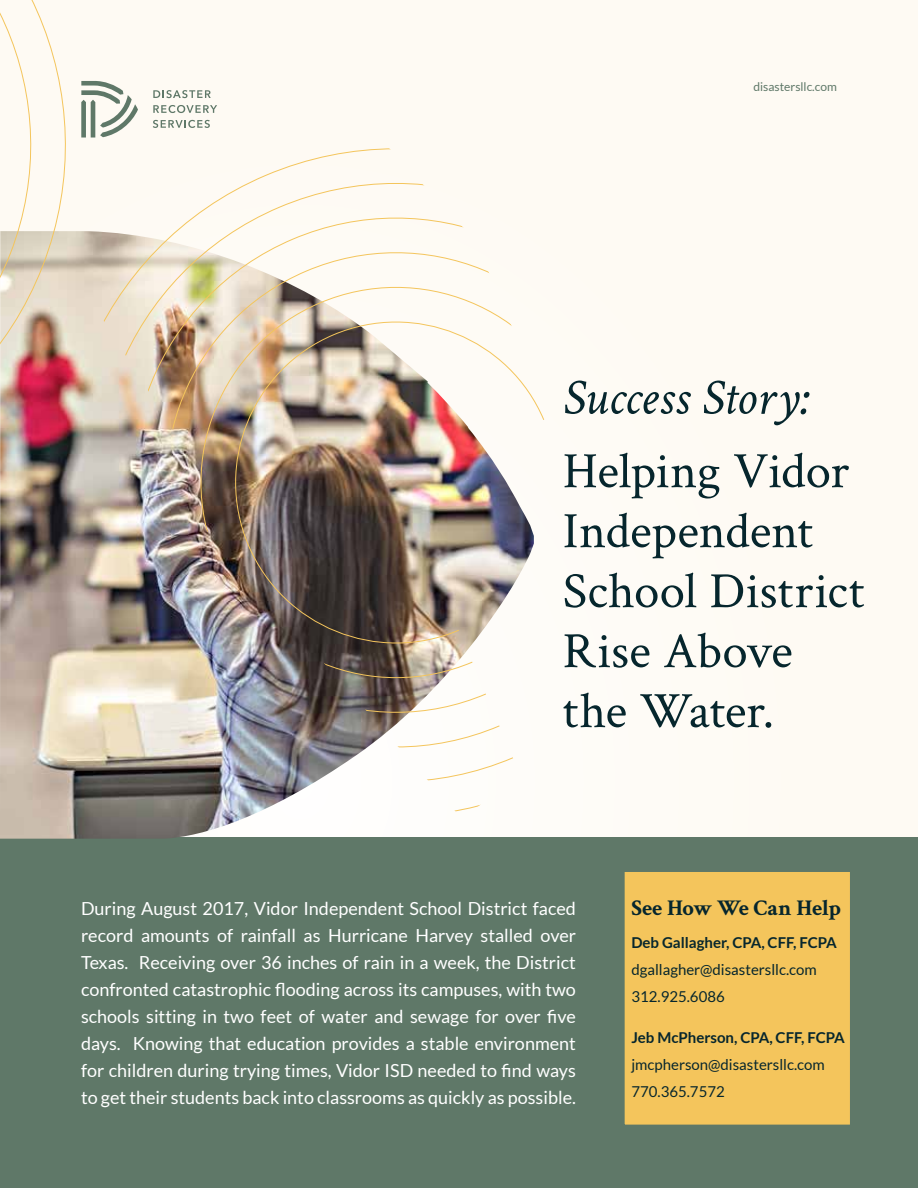
<style>
.page{position:relative;width:918px;height:1188px;background:#fefaf3}
.page>*{position:absolute;margin:0;border:0;box-sizing:border-box;transform-origin:0 0}
.t1{font:51px/60px "Crimson Text";color:#06262d}
.t2{font:italic 51px "Crimson Text";letter-spacing:-.005em;color:#06262d}
.t3{font:700 22.5px "Crimson Text";letter-spacing:-.015em;color:#06262d}
.t4{font:18px/27px "Lato";color:#fff;text-align:justify}
.t5{font:15px/27px "Lato";color:#06262d}
.t6{font:700 15px "Lato";color:#06262d}
.t7{font:12px "Lato";color:#5f7868}
</style>
<div class="page">
<svg style="left:153px;top:90px;width:58px;height:8px"></svg>
<svg style="left:153px;top:105px;width:64px;height:8px"></svg>
<svg style="left:153px;top:120px;width:57px;height:8px"></svg>
<div style="left:0;top:837px;width:918px;height:351px;background:#5f7868"></div>
<img style="left:0;top:396px;width:237px;height:443px">
<div style="left:624px;top:871px;width:227px;height:254px;background:#f4c55c"></div>
<div style="left:623px;top:870px;width:228px;height:256px;border:2px solid #5f7868"></div>
<img style="left:43px;top:148px;width:501px;height:673px">
<svg style="left:0;top:0;width:138px;height:396px"></svg>
<p class="t7" style="left:753px;top:80px;width:85px">disastersllc.com</p>
<h1 class="t2" style="left:563px;top:369px;width:245px">Success Story:</h1>
<h1 class="t1" style="left:563px;top:439px;width:303px">Helping Vidor<br>Independent<br>School District<br>Rise Above the Water.</h1>
<p class="t4" style="left:81px;top:895px;width:497px">During August 2017, Vidor Independent School District faced record amounts of rainfall as Hurricane Harvey stalled over Texas. Receiving over 36 inches of rain in a week, the District confronted catastrophic flooding across its campuses, with two schools sitting in two feet of water and sewage for over five days. Knowing that education provides a stable environment for children during trying times, Vidor ISD needed to find ways to get their students back into classrooms as quickly as possible.</p>
<p class="t3" style="left:631px;top:894px;width:211px">See How We Can Help</p>
<p class="t6" style="left:631px;top:934px;width:207px">Deb Gallagher, CPA, CFF, FCPA</p>
<p class="t5" style="left:631px;top:956px;width:187px">dgallagher@disastersllc.com<br>312.925.6086</p>
<p class="t6" style="left:631px;top:1029px;width:215px">Jeb McPherson, CPA, CFF, FCPA</p>
<p class="t5" style="left:631px;top:1051px;width:195px">jmcpherson@disastersllc.com<br>770.365.7572</p>
</div>
